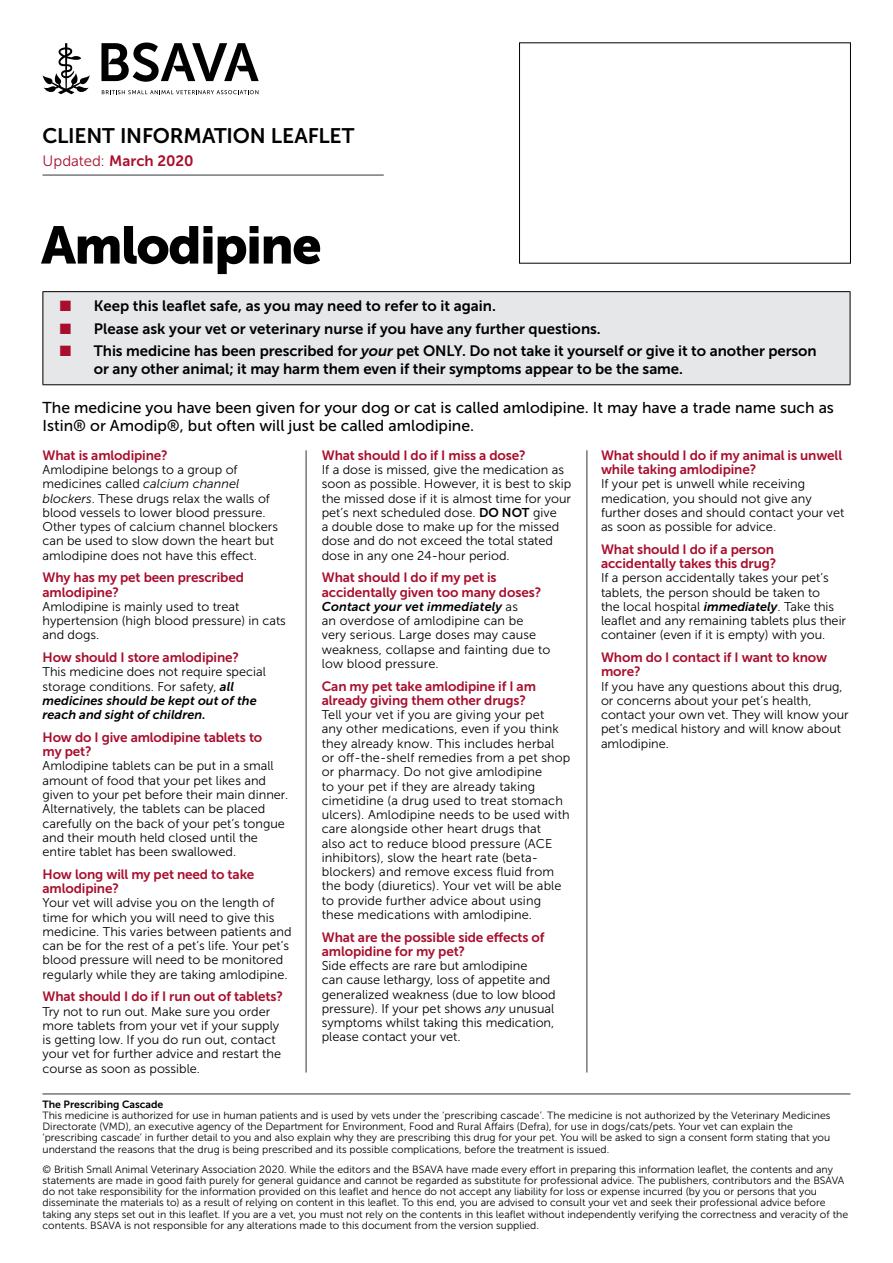
<style>
.page{position:relative;width:893px;height:1263px;background:#fff}
.page>*{position:absolute;margin:0;border:0;box-sizing:border-box;transform-origin:0 0}
.t1{font:52.5px "Museo Sans 900";letter-spacing:-.03em;color:#000}
.t2{font:21px "Museo Sans 700";letter-spacing:-.01em;color:#000}
.t3{font:15.75px/17.2px "Museo Sans 500";color:#000}
.t4{font:15px/18px "Museo Sans 700";letter-spacing:-.005em;color:#000}
.t5{font:15px "Museo Sans 700";color:#a90e2c}
.t6{font:13.5px/14.2px "Museo Sans 700";letter-spacing:-.01em;color:#a90e2c}
.t7{font:12.75px/14.2px "Museo Sans 300";color:#000}
.t8{font:italic 12.75px/14.2px "Museo Sans 700";color:#000}
.t9{font:10.5px/11.2px "Museo Sans 300";color:#000}
.t10{font:10.5px "Museo Sans 700";color:#000}
.s1{font-family:"Museo Sans 300"}
.s2{color:#a90e2c}
.s3{font-style:italic}
.s4{font-family:"Museo Sans 700";font-style:italic}
.s5{font-family:"Museo Sans 700"}
.s6{font-family:"Museo Sans 300";font-style:normal}
</style>
<div class="page">
<hr style="left:43px;top:174px;width:341px;height:2px;background:#77787b">
<div style="left:43px;top:292px;width:807px;height:93px;background:#e6e7e8"></div>
<hr style="left:43px;top:291px;width:807px;height:1px;background:#000">
<hr style="left:43px;top:292px;width:1px;height:92px;background:#000">
<hr style="left:850px;top:292px;width:1px;height:92px;background:#000">
<hr style="left:43px;top:384px;width:807px;height:1px;background:#000">
<hr style="left:43px;top:1093px;width:807px;height:2px;background:#77787b">
<svg style="left:101px;top:43px;width:158px;height:39px"></svg>
<svg style="left:102px;top:90px;width:156px;height:4px"></svg>
<svg style="left:43px;top:43px;width:47px;height:51px"></svg>
<hr style="left:305px;top:450px;width:2px;height:622px;background:#77787b">
<hr style="left:586px;top:450px;width:2px;height:622px;background:#77787b">
<div style="left:519px;top:42px;width:332px;height:222px;border:1px solid #000"></div>
<h2 class="t2" style="left:43px;top:124px;width:313px">CLIENT INFORMATION LEAFLET</h2>
<p class="t5" style="left:43px;top:152px;width:152px"><span class="s1">Updated:</span> March 2020</p>
<h1 class="t1" style="left:41px;top:215px;width:282px">Amlodipine</h1>
<p class="t4" style="left:60px;top:297px;width:438px"><span class="s2">■</span> Keep this leaflet safe, as you may need to refer to it again.</p>
<p class="t4" style="left:60px;top:319px;width:542px"><span class="s2">■</span> Please ask your vet or veterinary nurse if you have any further questions.</p>
<p class="t4" style="left:94px;top:342px;width:724px;text-indent:-34px"><span class="s2">■</span> This medicine has been prescribed for <span class="s3">your</span> pet ONLY. Do not take it yourself or give it to another person or any other animal; it may harm them even if their symptoms appear to be the same.</p>
<p class="t3" style="left:43px;top:399px;width:793px">The medicine you have been given for your dog or cat is called amlodipine. It may have a trade name such as<br>Istin® or Amodip®, but often will just be called amlodipine.</p>
<p class="t6" style="left:43px;top:448px;width:127px">What is amlodipine?</p>
<p class="t7" style="left:43px;top:463px;width:237px">Amlodipine belongs to a group of medicines called <span class="s3">calcium channel blockers</span>. These drugs relax the walls of blood vessels to lower blood pressure.<br>Other types of calcium channel blockers can be used to slow down the heart but amlodipine does not have this effect.</p>
<p class="t6" style="left:43px;top:571px;width:203px">Why has my pet been prescribed amlodipine?</p>
<p class="t7" style="left:43px;top:599px;width:245px">Amlodipine is mainly used to treat hypertension (high blood pressure) in cats and dogs.</p>
<p class="t6" style="left:43px;top:650px;width:198px">How should I store amlodipine?</p>
<p class="t7" style="left:43px;top:665px;width:225px">This medicine does not require special storage conditions. For safety, <span class="s4">all</span></p>
<p class="t8" style="left:43px;top:693px;width:216px">medicines should be kept out of the reach and sight of children.</p>
<p class="t6" style="left:43px;top:730px;width:221px">How do I give amlodipine tablets to my pet?</p>
<p class="t7" style="left:43px;top:759px;width:247px">Amlodipine tablets can be put in a small amount of food that your pet likes and given to your pet before their main dinner.<br>Alternatively, the tablets can be placed carefully on the back of your pet’s tongue and their mouth held closed until the entire tablet has been swallowed.</p>
<p class="t6" style="left:43px;top:867px;width:213px">How long will my pet need to take amlodipine?</p>
<p class="t7" style="left:43px;top:896px;width:251px">Your vet will advise you on the length of time for which you will need to give this medicine. This varies between patients and can be for the rest of a pet’s life. Your pet’s blood pressure will need to be monitored regularly while they are taking amlodipine.</p>
<p class="t6" style="left:43px;top:989px;width:242px">What should I do if I run out of tablets?</p>
<p class="t7" style="left:43px;top:1004px;width:240px">Try not to run out. Make sure you order more tablets from your vet if your supply is getting low. If you do run out, contact your vet for further advice and restart the course as soon as possible.</p>
<p class="t6" style="left:322px;top:448px;width:205px">What should I do if I miss a dose?</p>
<p class="t7" style="left:322px;top:463px;width:251px">If a dose is missed, give the medication as soon as possible. However, it is best to skip the missed dose if it is almost time for your pet’s next scheduled dose. <span class="s5">DO NOT</span> give<br>a double dose to make up for the missed dose and do not exceed the total stated dose in any one 24-hour period.</p>
<p class="t6" style="left:322px;top:571px;width:221px">What should I do if my pet is accidentally given too many doses?</p>
<p class="t8" style="left:322px;top:599px;width:198px">Contact your vet immediately <span class="s6">as</span></p>
<p class="t7" style="left:322px;top:614px;width:230px">an overdose of amlodipine can be very serious. Large doses may cause weakness, collapse and fainting due to low blood pressure.</p>
<p class="t6" style="left:322px;top:679px;width:216px">Can my pet take amlodipine if I am already giving them other drugs?</p>
<p class="t7" style="left:322px;top:708px;width:250px">Tell your vet if you are giving your pet<br>any other medications, even if you think they already know. This includes herbal<br>or off-the-shelf remedies from a pet shop or pharmacy. Do not give amlodipine<br>to your pet if they are already taking cimetidine (a drug used to treat stomach ulcers). Amlodipine needs to be used with care alongside other heart drugs that<br>also act to reduce blood pressure (ACE inhibitors), slow the heart rate (beta&shy;blockers) and remove excess fluid from the body (diuretics). Your vet will be able to provide further advice about using these medications with amlodipine.</p>
<p class="t6" style="left:322px;top:930px;width:224px">What are the possible side effects of amlopidine for my pet?</p>
<p class="t7" style="left:322px;top:958px;width:235px">Side effects are rare but amlodipine<br>can cause lethargy, loss of appetite and generalized weakness (due to low blood pressure). If your pet shows <span class="s3">any</span> unusual symptoms whilst taking this medication, please contact your vet.</p>
<p class="t6" style="left:601px;top:448px;width:243px">What should I do if my animal is unwell while taking amlodipine?</p>
<p class="t7" style="left:601px;top:477px;width:245px">If your pet is unwell while receiving medication, you should not give any further doses and should contact your vet as soon as possible for advice.</p>
<p class="t6" style="left:601px;top:542px;width:177px">What should I do if a person accidentally takes this drug?</p>
<p class="t7" style="left:601px;top:571px;width:247px">If a person accidentally takes your pet’s tablets, the person should be taken to<br>the local hospital <span class="s4">immediately</span>. Take this leaflet and any remaining tablets plus their container (even if it is empty) with you.</p>
<p class="t6" style="left:601px;top:650px;width:228px">Whom do I contact if I want to know more?</p>
<p class="t7" style="left:601px;top:679px;width:249px">If you have any questions about this drug, or concerns about your pet’s health, contact your own vet. They will know your pet’s medical history and will know about amlodipine.</p>
<p class="t10" style="left:43px;top:1098px;width:122px">The Prescribing Cascade</p>
<p class="t9" style="left:43px;top:1110px;width:789px">This medicine is authorized for use in human patients and is used by vets under the ‘prescribing cascade’. The medicine is not authorized by the Veterinary Medicines Directorate (VMD), an executive agency of the Department for Environment, Food and Rural Affairs (Defra), for use in dogs/cats/pets. Your vet can explain the ‘prescribing cascade’ in further detail to you and also explain why they are prescribing this drug for your pet. You will be asked to sign a consent form stating that you understand the reasons that the drug is being prescribed and its possible complications, before the treatment is issued.</p>
<p class="t9" style="left:43px;top:1163px;width:807px">© British Small Animal Veterinary Association 2020. While the editors and the BSAVA have made every effort in preparing this information leaflet, the contents and any statements are made in good faith purely for general guidance and cannot be regarded as substitute for professional advice. The publishers, contributors and the BSAVA do not take responsibility for the information provided on this leaflet and hence do not accept any liability for loss or expense incurred (by you or persons that you disseminate the materials to) as a result of relying on content in this leaflet. To this end, you are advised to consult your vet and seek their professional advice before taking any steps set out in this leaflet. If you are a vet, you must not rely on the contents in this leaflet without independently verifying the correctness and veracity of the contents. BSAVA is not responsible for any alterations made to this document from the version supplied.</p>
</div>
